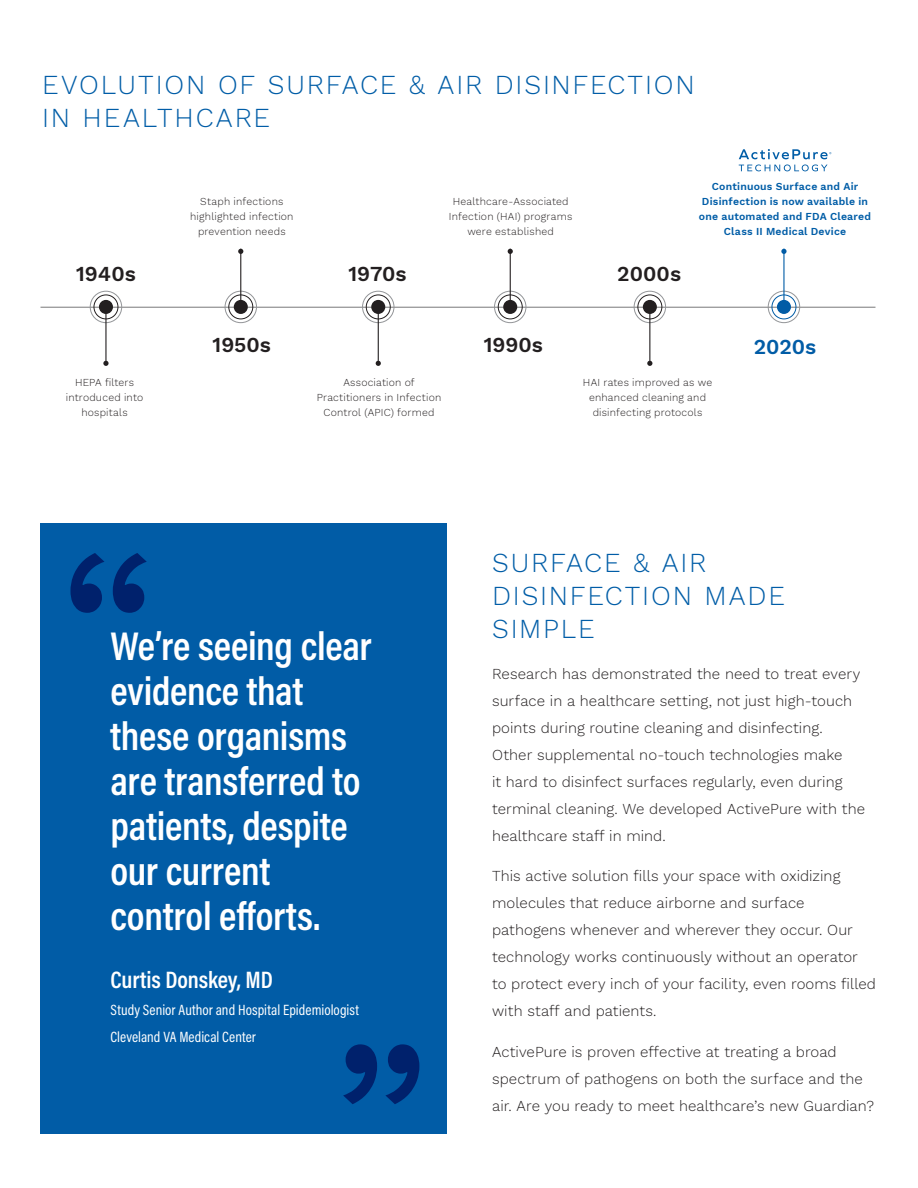
<style>
.page{position:relative;width:918px;height:1188px;background:#fff}
.page>*{position:absolute;margin:0;border:0;box-sizing:border-box;transform-origin:0 0}
.t1{font:600 40.5px/45px "Acumin Pro Cond";letter-spacing:-.005em;color:#fff}
.t2{font:300 27px/33px "Work Sans";letter-spacing:.07em;color:#015da7}
.t3{font:600 24px "Acumin Pro Cond";letter-spacing:-.005em;color:#fff}
.t4{font:600 21px "Work Sans";color:#231f20}
.t5{font:600 21px "Work Sans";color:#015ca6}
.t6{font:300 15px/27px "Work Sans";letter-spacing:.005em;color:#231f20}
.t7{font:15px/27px "Acumin Pro Cond";letter-spacing:.005em;color:#fff}
.t8{font:300 10.5px/15px "Work Sans";letter-spacing:.02em;color:#231f20;text-align:center}
.t9{font:600 10.5px/15px "Work Sans";letter-spacing:.02em;color:#015da7;text-align:center}
</style>
<div class="page">
<div style="left:40px;top:523px;width:407px;height:611px;background:#015ca6"></div>
<svg style="left:70px;top:553px;width:77px;height:60px"></svg>
<svg style="left:343px;top:1044px;width:76px;height:60px"></svg>
<hr style="left:40px;top:307px;width:836px;height:1px;background:#78797a">
<svg style="left:739px;top:149px;width:92px;height:22px"></svg>
<svg style="left:103px;top:361px;width:6px;height:5px"></svg>
<div style="left:99px;top:300px;width:14px;height:14px;background:#231f20;border-radius:50%"></div>
<div style="left:94px;top:295px;width:24px;height:24px;border:1px solid #231f20;border-radius:50%"></div>
<div style="left:90px;top:291px;width:32px;height:32px;border:1px solid #939598;border-radius:50%"></div>
<hr style="left:105px;top:310px;width:2px;height:51px;background:#231f20">
<div style="left:371px;top:300px;width:14px;height:14px;background:#231f20;border-radius:50%"></div>
<svg style="left:376px;top:361px;width:5px;height:5px"></svg>
<div style="left:366px;top:295px;width:25px;height:24px;border:1px solid #231f20;border-radius:50%"></div>
<div style="left:362px;top:291px;width:32px;height:32px;border:1px solid #939598;border-radius:50%"></div>
<hr style="left:378px;top:310px;width:1px;height:51px;background:#231f20">
<div style="left:643px;top:300px;width:14px;height:14px;background:#231f20;border-radius:50%"></div>
<svg style="left:647px;top:361px;width:5px;height:5px"></svg>
<div style="left:637px;top:295px;width:25px;height:24px;border:1px solid #231f20;border-radius:50%"></div>
<div style="left:634px;top:291px;width:32px;height:32px;border:1px solid #939598;border-radius:50%"></div>
<hr style="left:649px;top:310px;width:1px;height:51px;background:#231f20">
<svg style="left:238px;top:249px;width:5px;height:5px"></svg>
<div style="left:234px;top:300px;width:14px;height:14px;background:#231f20;border-radius:50%"></div>
<div style="left:228px;top:295px;width:25px;height:24px;border:1px solid #231f20;border-radius:50%"></div>
<div style="left:225px;top:291px;width:32px;height:32px;border:1px solid #939598;border-radius:50%"></div>
<hr style="left:240px;top:249px;width:1px;height:58px;background:#231f20">
<div style="left:503px;top:300px;width:14px;height:14px;background:#231f20;border-radius:50%"></div>
<svg style="left:508px;top:249px;width:5px;height:5px"></svg>
<div style="left:498px;top:295px;width:25px;height:24px;border:1px solid #231f20;border-radius:50%"></div>
<div style="left:494px;top:291px;width:32px;height:32px;border:1px solid #939598;border-radius:50%"></div>
<hr style="left:510px;top:249px;width:1px;height:58px;background:#231f20">
<svg style="left:781px;top:249px;width:6px;height:5px"></svg>
<div style="left:777px;top:300px;width:14px;height:14px;background:#015ca6;border-radius:50%"></div>
<div style="left:772px;top:295px;width:24px;height:24px;border:1px solid #015ca6;border-radius:50%"></div>
<div style="left:768px;top:291px;width:32px;height:32px;border:1px solid #939598;border-radius:50%"></div>
<hr style="left:783px;top:249px;width:2px;height:58px;background:#015ca6">
<h2 class="t2" style="left:42px;top:68px;width:654px">EVOLUTION OF SURFACE &amp; AIR DISINFECTION<br>IN HEALTHCARE</h2>
<h3 class="t4" style="left:76px;top:258px;width:61px">1940s</h3>
<p class="t8" style="left:66px;top:374px;width:79px">HEPA filters introduced into hospitals</p>
<p class="t8" style="left:190px;top:194px;width:105px">Staph infections highlighted infection prevention needs</p>
<h3 class="t4" style="left:213px;top:329px;width:60px">1950s</h3>
<h3 class="t4" style="left:349px;top:258px;width:60px">1970s</h3>
<p class="t8" style="left:449px;top:194px;width:125px">Healthcare-Associated<br>Infection (HAI) programs were established</p>
<h3 class="t4" style="left:617px;top:258px;width:65px">2000s</h3>
<p class="t9" style="left:699px;top:179px;width:174px">Continuous Surface and Air<br>Disinfection is now available in one automated and FDA Cleared<br>Class II Medical Device</p>
<p class="t8" style="left:317px;top:374px;width:126px">Association of<br>Practitioners in Infection<br>Control (APIC) formed</p>
<h3 class="t4" style="left:484px;top:329px;width:61px">1990s</h3>
<p class="t8" style="left:583px;top:374px;width:131px">HAI rates improved as we enhanced cleaning and disinfecting protocols</p>
<h3 class="t5" style="left:754px;top:331px;width:64px">2020s</h3>
<h1 class="t1" style="left:111px;top:622px;width:263px">We’re seeing clear evidence that these organisms are transferred to patients, despite our current control efforts.</h1>
<h3 class="t3" style="left:111px;top:964px;width:164px">Curtis Donskey, MD</h3>
<p class="t7" style="left:111px;top:996px;width:250px">Study Senior Author and Hospital Epidemiologist<br>Cleveland VA Medical Center</p>
<h2 class="t2" style="left:492px;top:545px;width:294px">SURFACE &amp; AIR<br>DISINFECTION MADE<br>SIMPLE</h2>
<p class="t6" style="left:492px;top:659px;width:375px">Research has demonstrated the need to treat every surface in a healthcare setting, not just high-touch points during routine cleaning and disinfecting.<br>Other supplemental no-touch technologies make<br>it hard to disinfect surfaces regularly, even during terminal cleaning. We developed ActivePure with the healthcare staff in mind.</p>
<p class="t6" style="left:492px;top:862px;width:385px">This active solution fills your space with oxidizing molecules that reduce airborne and surface pathogens whenever and wherever they occur. Our technology works continuously without an operator to protect every inch of your facility, even rooms filled with staff and patients.</p>
<p class="t6" style="left:492px;top:1037px;width:384px">ActivePure is proven effective at treating a broad spectrum of pathogens on both the surface and the air. Are you ready to meet healthcare’s new Guardian?</p>
</div>
